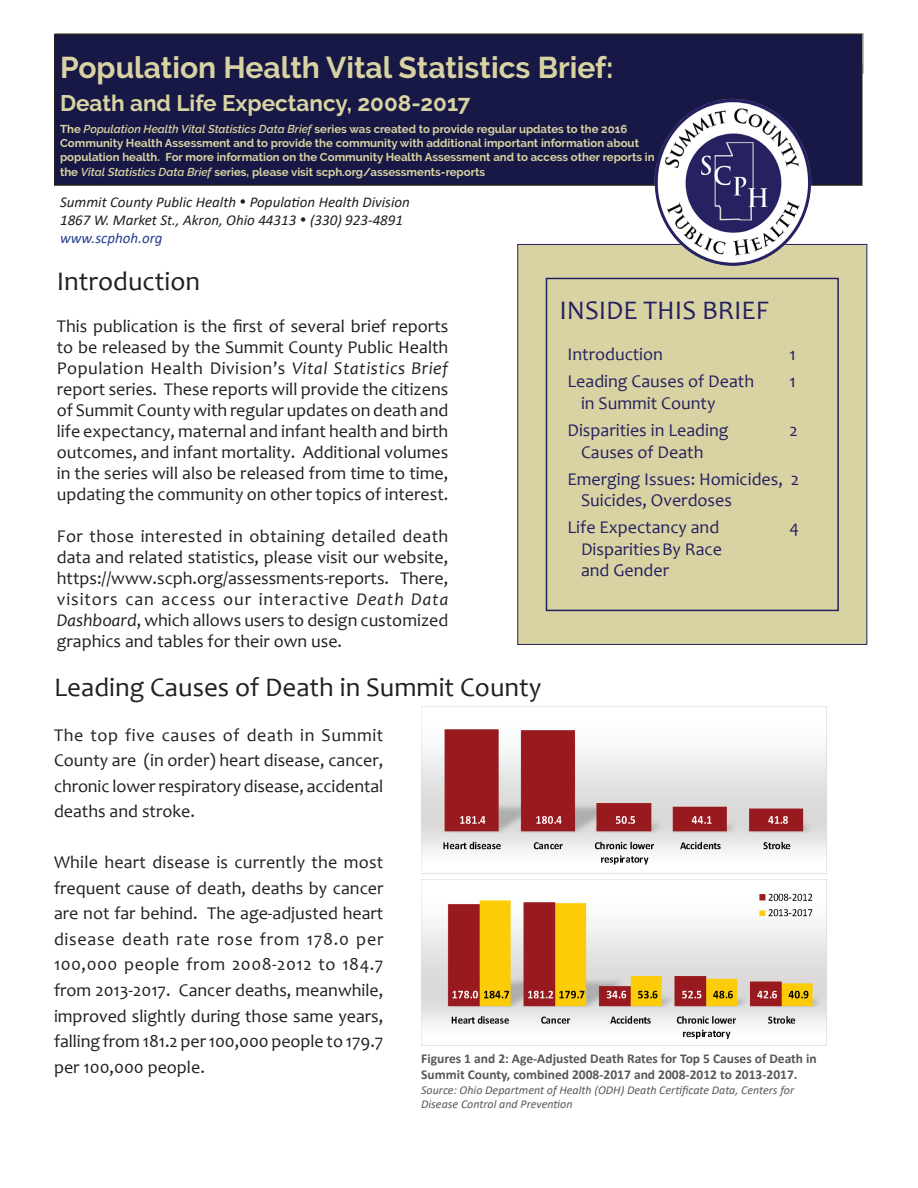
<style>
.page{position:relative;width:918px;height:1188px;background:#fff}
.page>*{position:absolute;margin:0;border:0;box-sizing:border-box;transform-origin:0 0}
.t1{font:700 30px "Raleway";color:#d9d3a3}
.t2{font:27px "Candara";color:#231f20}
.t3{font:27px "Candara";color:#252160}
.t4{font:700 22.5px "Raleway";color:#d9d3a3}
.t5{font:18px/21px "Candara";color:#231f20;text-align:justify}
.t6{font:18px/27px "Candara";color:#252160}
.t7{font:italic 15px/18px "Calibri";color:#231f20}
.t8{font:700 13.5px/16.2px "Calibri";color:#57585a}
.t9{font:italic 12px/14.4px "Calibri";color:#57585a}
.t10{font:700 11.4px/14.4px "Raleway";color:#d9d3a3}
.s1{font-weight:600;font-style:italic}
.s2{color:#253f8e}
.s3{font-style:italic}
</style>
<div class="page">
<div style="left:517px;top:244px;width:350px;height:401px;background:#d9d3a3;border:1px solid #252160"></div>
<div style="left:55px;top:34px;width:807px;height:151px;background:#171845"></div>
<div style="left:54px;top:34px;width:808px;height:152px;border:2px solid #231f20"></div>
<img style="left:645px;top:98px;width:175px;height:168px">
<div style="left:546px;top:278px;width:293px;height:333px;border:2px solid #252160"></div>
<img style="left:421px;top:706px;width:405px;height:167px">
<img style="left:421px;top:879px;width:405px;height:167px">
<h1 class="t1" style="left:60px;top:50px;width:555px">Population Health Vital Statistics Brief:</h1>
<p class="t4" style="left:60px;top:91px;width:412px">Death and Life Expectancy, 2008-2017</p>
<p class="t10" style="left:60px;top:121px;width:596px">The <span class="s1">Population Health Vital Statistics Data Brief</span> series was created to provide regular updates to the 2016<br>Community Health Assessment and to provide the community with additional important information about population health. For more information on the Community Health Assessment and to access other reports in the <span class="s1">Vital Statistics Data Brief</span> series, please visit scph.org/assessments-reports</p>
<p class="t7" style="left:60px;top:192px;width:351px">Summit County Public Health • Population Health Division<br>1867 W. Market St., Akron, Ohio 44313 • (330) 923-4891 <span class="s2">www.scphoh.org</span></p>
<h2 class="t2" style="left:57px;top:264px;width:145px">Introduction</h2>
<p class="t5" style="left:57px;top:316px;width:393px">This publication is the first of several brief reports to be released by the Summit County Public Health Population Health Division’s <span class="s3">Vital Statistics Brief </span>report series. These reports will provide the citizens of Summit County with regular updates on death and life expectancy, maternal and infant health and birth outcomes, and infant mortality. Additional volumes in the series will also be released from time to time, updating the community on other topics of interest.</p>
<p class="t5" style="left:57px;top:526px;width:393px">For those interested in obtaining detailed death data and related statistics, please visit our website, https://www.scph.org/assessments-reports. There, visitors can access our interactive <span class="s3">Death Data Dashboard</span>, which allows users to design customized graphics and tables for their own use.</p>
<h2 class="t2" style="left:54px;top:670px;width:489px">Leading Causes of Death in Summit County</h2>
<h2 class="t3" style="left:559px;top:293px;width:211px">INSIDE THIS BRIEF</h2>
<p class="t6" style="left:568px;top:341px;width:97px">Introduction</p>
<p class="t6" style="left:790px;top:341px;width:8px">1</p>
<p class="t6" style="left:568px;top:368px;width:188px">Leading Causes of Death</p>
<p class="t6" style="left:790px;top:368px;width:8px">1</p>
<p class="t6" style="left:568px;top:390px;width:163px;text-align:center">in Summit County<br>Disparities in Leading</p>
<p class="t6" style="left:790px;top:417px;width:10px">2</p>
<p class="t6" style="left:568px;top:438px;width:233px;text-indent:14px">Causes of Death<br>Emerging Issues: Homicides, 2</p>
<p class="t6" style="left:568px;top:487px;width:166px;text-indent:14px">Suicides, Overdoses<br>Life Expectancy and</p>
<p class="t6" style="left:790px;top:514px;width:11px">4</p>
<p class="t6" style="left:581px;top:538px;width:142px;line-height:21.6px">DisparitiesBy Race and Gender</p>
<p class="t5" style="left:54px;top:722px;width:331px;line-height:25.5px">The top five causes of death in Summit County are (in order) heart disease, cancer, chronic lower respiratory disease, accidental deaths and stroke.</p>
<p class="t5" style="left:54px;top:850px;width:331px;line-height:25.5px">While heart disease is currently the most frequent cause of death, deaths by cancer are not far behind. The age-adjusted heart disease death rate rose from 178.0 per 100,000 people from 2008-2012 to 184.7 from 2013-2017. Cancer deaths, meanwhile, improved slightly during those same years, falling from 181.2 per 100,000 people to 179.7 per 100,000 people.</p>
<p class="t8" style="left:421px;top:1050px;width:397px">Figures 1 and 2: Age-Adjusted Death Rates for Top 5 Causes of Death in<br>Summit County, combined 2008-2017 and 2008-2012 to 2013-2017.</p>
<p class="t9" style="left:421px;top:1082px;width:374px">Source: Ohio Department of Health (ODH) Death Certificate Data, Centers for<br>Disease Control and Prevention</p>
</div>
